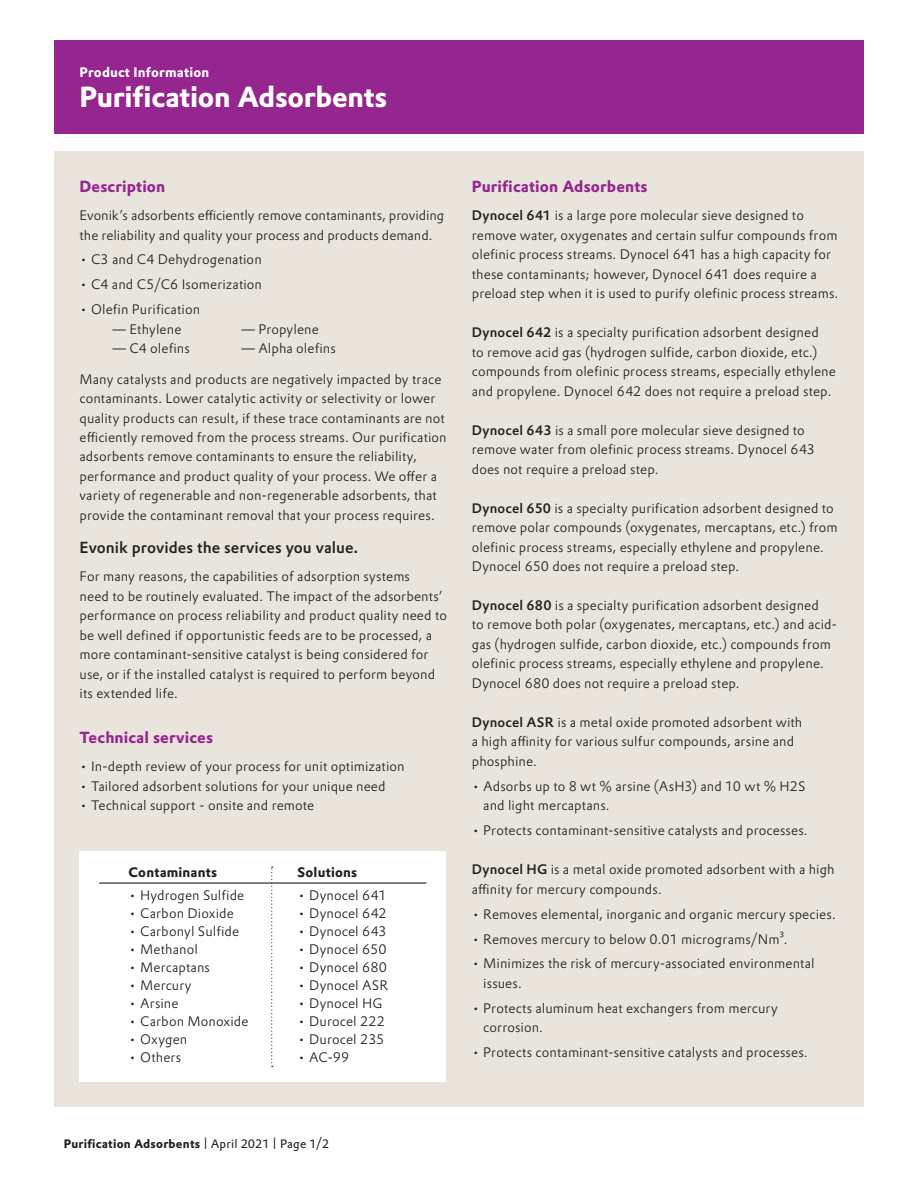
<style>
.page{position:relative;width:918px;height:1188px;background:#fff}
.page>*{position:absolute;margin:0;border:0;box-sizing:border-box;transform-origin:0 0}
.t1{font:700 28.5px "Evonik Prokyon";letter-spacing:-.01em;color:#fff}
.t2{font:700 15.75px "Evonik Prokyon";letter-spacing:.005em;color:#95268f}
.t3{font:500 15.75px "Evonik Prokyon";letter-spacing:.005em;color:#231f20}
.t4{font:300 13.5px/19.5px "Evonik Prokyon";letter-spacing:.01em;color:#231f20}
.t5{font:700 13.5px "Evonik Prokyon";letter-spacing:.015em;color:#231f20}
.t6{font:700 13.5px "Evonik Prokyon";letter-spacing:.015em;color:#fff}
.t7{font:700 12px "Evonik Prokyon";letter-spacing:.02em;color:#231f20}
.s1{font-weight:500}
.s2{font-weight:400}
</style>
<div class="page">
<div style="left:54px;top:40px;width:810px;height:94px;background:#95268f"></div>
<div style="left:54px;top:151px;width:810px;height:956px;background:#e9e5dd"></div>
<div style="left:80px;top:851px;width:366px;height:230px;background:#fff"></div>
<hr style="left:99px;top:882px;width:327px;height:2px;background:#231f20">
<svg style="left:271px;top:867px;width:2px;height:200px"></svg>
<p class="t6" style="left:80px;top:61px;width:131px">Product Information</p>
<h1 class="t1" style="left:80px;top:74px;width:309px">Purification Adsorbents</h1>
<p class="t2" style="left:80px;top:174px;width:87px">Description</p>
<p class="t4" style="left:80px;top:205px;width:366px">Evonik’s adsorbents efficiently remove contaminants, providing the reliability and quality your process and products demand.</p>
<p class="t4" style="left:80px;top:249px;width:184px">• C3 and C4 Dehydrogenation</p>
<p class="t4" style="left:80px;top:274px;width:184px">• C4 and C5/C6 Isomerization</p>
<p class="t4" style="left:80px;top:299px;width:122px">• Olefin Purification</p>
<p class="t4" style="left:113px;top:318px;width:70px">— Ethylene</p>
<p class="t4" style="left:242px;top:318px;width:79px">— Propylene</p>
<p class="t4" style="left:113px;top:338px;width:79px">— C4 olefins</p>
<p class="t4" style="left:242px;top:338px;width:96px">— Alpha olefins</p>
<p class="t4" style="left:80px;top:368px;width:369px">Many catalysts and products are negatively impacted by trace contaminants. Lower catalytic activity or selectivity or lower quality products can result, if these trace contaminants are not efficiently removed from the process streams. Our purification adsorbents remove contaminants to ensure the reliability, performance and product quality of your process. We offer a variety of regenerable and non-regenerable adsorbents, that provide the contaminant removal that your process requires.</p>
<p class="t3" style="left:80px;top:535px;width:280px">Evonik provides the services you value.</p>
<p class="t4" style="left:80px;top:566px;width:369px">For many reasons, the capabilities of adsorption systems<br>need to be routinely evaluated. The impact of the adsorbents’ performance on process reliability and product quality need to be well defined if opportunistic feeds are to be processed, a more contaminant-sensitive catalyst is being considered for use, or if the installed catalyst is required to perform beyond its extended life.</p>
<p class="t2" style="left:80px;top:725px;width:135px">Technical services</p>
<p class="t4" style="left:80px;top:756px;width:327px">• In-depth review of your process for unit optimization</p>
<p class="t4" style="left:80px;top:776px;width:308px">• Tailored adsorbent solutions for your unique need</p>
<p class="t4" style="left:80px;top:795px;width:236px">• Technical support - onsite and remote</p>
<p class="t5" style="left:129px;top:861px;width:90px">Contaminants</p>
<p class="t4" style="left:129px;top:885px;width:117px">• Hydrogen Sulfide</p>
<p class="t4" style="left:129px;top:903px;width:107px">• Carbon Dioxide</p>
<p class="t4" style="left:129px;top:921px;width:112px">• Carbonyl Sulfide</p>
<p class="t4" style="left:129px;top:939px;width:71px">• Methanol</p>
<p class="t4" style="left:129px;top:957px;width:83px">• Mercaptans</p>
<p class="t4" style="left:129px;top:975px;width:65px">• Mercury</p>
<p class="t4" style="left:129px;top:993px;width:51px">• Arsine</p>
<p class="t4" style="left:129px;top:1011px;width:121px">• Carbon Monoxide</p>
<p class="t4" style="left:129px;top:1029px;width:60px">• Oxygen</p>
<p class="t4" style="left:129px;top:1047px;width:54px">• Others</p>
<p class="t5" style="left:298px;top:861px;width:61px">Solutions</p>
<p class="t4" style="left:298px;top:885px;width:90px">• Dynocel 641</p>
<p class="t4" style="left:298px;top:903px;width:91px">• Dynocel 642</p>
<p class="t4" style="left:298px;top:921px;width:91px">• Dynocel 643</p>
<p class="t4" style="left:298px;top:939px;width:90px">• Dynocel 650</p>
<p class="t4" style="left:298px;top:957px;width:91px">• Dynocel 680</p>
<p class="t4" style="left:298px;top:975px;width:92px">• Dynocel ASR</p>
<p class="t4" style="left:298px;top:993px;width:86px">• Dynocel HG</p>
<p class="t4" style="left:298px;top:1011px;width:89px">• Durocel 222</p>
<p class="t4" style="left:298px;top:1029px;width:88px">• Durocel 235</p>
<p class="t4" style="left:298px;top:1047px;width:53px">• AC-99</p>
<p class="t2" style="left:472px;top:174px;width:177px">Purification Adsorbents</p>
<p class="t4" style="left:472px;top:205px;width:368px"><span class="s1">Dynocel 641</span> is a large pore molecular sieve designed to remove water, oxygenates and certain sulfur compounds from olefinic process streams. Dynocel 641 has a high capacity for these contaminants; however, Dynocel 641 does require a preload step when it is used to purify olefinic process streams.</p>
<p class="t4" style="left:472px;top:322px;width:365px"><span class="s1">Dynocel 642</span> is a specialty purification adsorbent designed<br>to remove acid gas (hydrogen sulfide, carbon dioxide, etc.) compounds from olefinic process streams, especially ethylene and propylene. Dynocel 642 does not require a preload step.</p>
<p class="t4" style="left:472px;top:419px;width:345px"><span class="s1">Dynocel 643</span> is a small pore molecular sieve designed to remove water from olefinic process streams. Dynocel 643 does not require a preload step.</p>
<p class="t4" style="left:472px;top:497px;width:368px"><span class="s1">Dynocel 650</span> is a specialty purification adsorbent designed to remove polar compounds (oxygenates, mercaptans, etc.) from olefinic process streams, especially ethylene and propylene.<br>Dynocel 650 does not require a preload step.</p>
<p class="t4" style="left:472px;top:595px;width:367px"><span class="s1">Dynocel 680</span> is a specialty purification adsorbent designed<br>to remove both polar (oxygenates, mercaptans, etc.) and acid&shy;gas (hydrogen sulfide, carbon dioxide, etc.) compounds from olefinic process streams, especially ethylene and propylene.<br>Dynocel 680 does not require a preload step.</p>
<p class="t4" style="left:472px;top:712px;width:332px"><span class="s1">Dynocel ASR</span> is a metal oxide promoted adsorbent with a high affinity for various sulfur compounds, arsine and phosphine.</p>
<p class="t4" style="left:483px;top:776px;width:324px;text-indent:-12px">• Adsorbs up to 8 wt % arsine (AsH3) and 10 wt % H2S and light mercaptans.</p>
<p class="t4" style="left:472px;top:820px;width:337px">• Protects contaminant-sensitive catalysts and processes.</p>
<p class="t4" style="left:472px;top:859px;width:364px"><span class="s1">Dynocel HG</span> is a metal oxide promoted adsorbent with a high affinity for mercury compounds.</p>
<p class="t4" style="left:472px;top:903px;width:365px">• Removes elemental, inorganic and organic mercury species.</p>
<p class="t4" style="left:472px;top:928px;width:317px">• Removes mercury to below 0.01 micrograms/Nm3.</p>
<p class="t4" style="left:483px;top:953px;width:333px;text-indent:-12px">• Minimizes the risk of mercury-associated environmental issues.</p>
<p class="t4" style="left:483px;top:997px;width:296px;text-indent:-12px">• Protects aluminum heat exchangers from mercury corrosion.</p>
<p class="t4" style="left:472px;top:1042px;width:337px">• Protects contaminant-sensitive catalysts and processes.</p>
<p class="t7" style="left:64px;top:1134px;width:267px">Purification Adsorbents <span class="s2">| April 2021 | Page 1/2</span></p>
</div>
